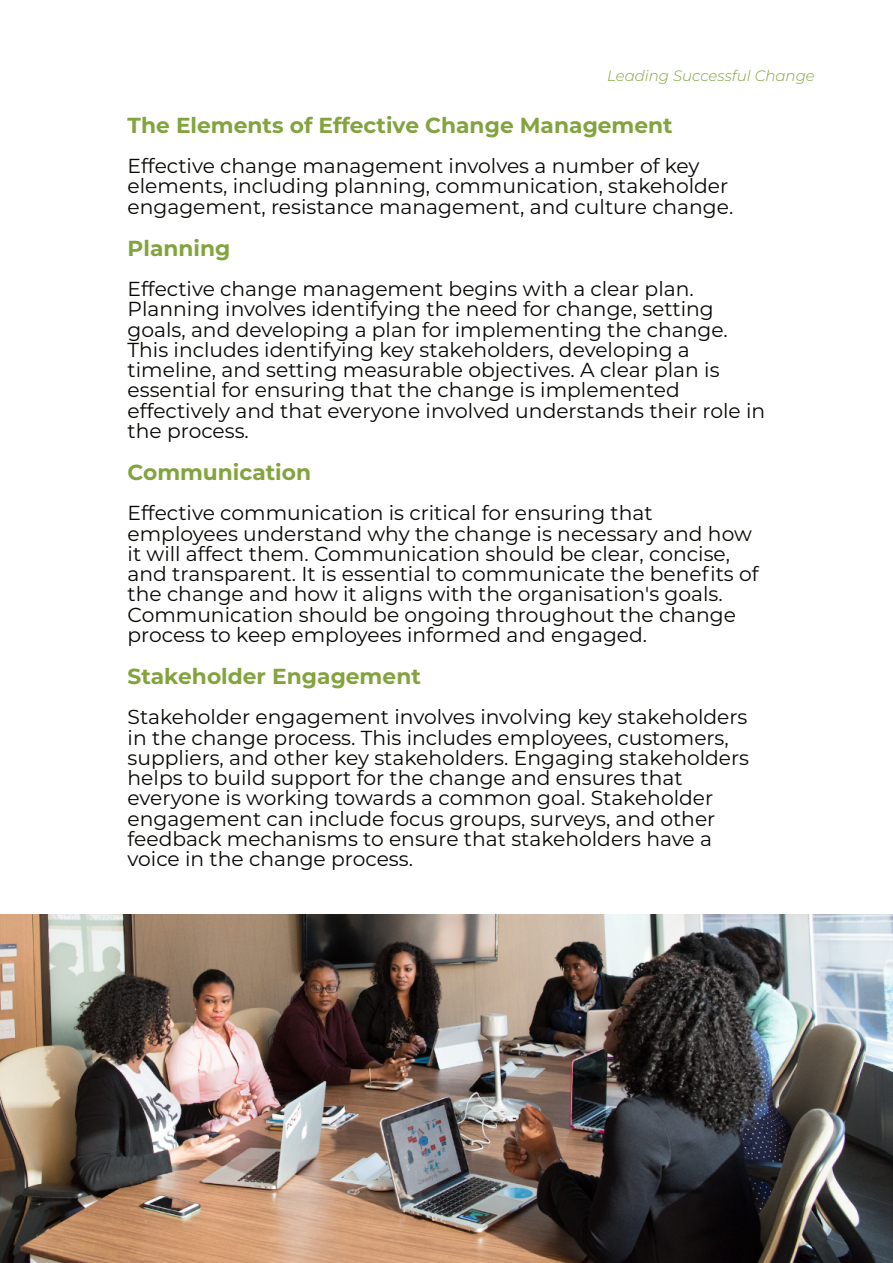
<style>
.page{position:relative;width:893px;height:1263px;background:#fff}
.page>*{position:absolute;margin:0;border:0;box-sizing:border-box;transform-origin:0 0}
.t1{font:700 21.75px "Montserrat";color:#82a33d}
.t2{font:20.25px/20.2px "Montserrat";color:#080704}
.t3{font:italic 300 15px "Montserrat";color:#82a33d}
</style>
<div class="page">
<img style="left:0;top:915px;width:893px;height:348px">
<p class="t3" style="left:607px;top:67px;width:209px">Leading Successful Change</p>
<p class="t1" style="left:128px;top:111px;width:547px">The Elements of Effective Change Management</p>
<p class="t2" style="left:128px;top:156px;width:607px">Effective change management involves a number of key elements, including planning, communication, stakeholder engagement, resistance management, and culture change.</p>
<p class="t1" style="left:128px;top:234px;width:104px">Planning</p>
<p class="t2" style="left:128px;top:279px;width:639px">Effective change management begins with a clear plan.<br>Planning involves identifying the need for change, setting goals, and developing a plan for implementing the change.<br>This includes identifying key stakeholders, developing a timeline, and setting measurable objectives. A clear plan is essential for ensuring that the change is implemented effectively and that everyone involved understands their role in the process.</p>
<p class="t1" style="left:128px;top:459px;width:185px">Communication</p>
<p class="t2" style="left:128px;top:503px;width:633px">Effective communication is critical for ensuring that employees understand why the change is necessary and how it will affect them. Communication should be clear, concise, and transparent. It is essential to communicate the benefits of the change and how it aligns with the organisation's goals.<br>Communication should be ongoing throughout the change process to keep employees informed and engaged.</p>
<p class="t1" style="left:128px;top:663px;width:295px">Stakeholder Engagement</p>
<p class="t2" style="left:128px;top:707px;width:623px">Stakeholder engagement involves involving key stakeholders in the change process. This includes employees, customers, suppliers, and other key stakeholders. Engaging stakeholders helps to build support for the change and ensures that everyone is working towards a common goal. Stakeholder engagement can include focus groups, surveys, and other feedback mechanisms to ensure that stakeholders have a voice in the change process.</p>
</div>
